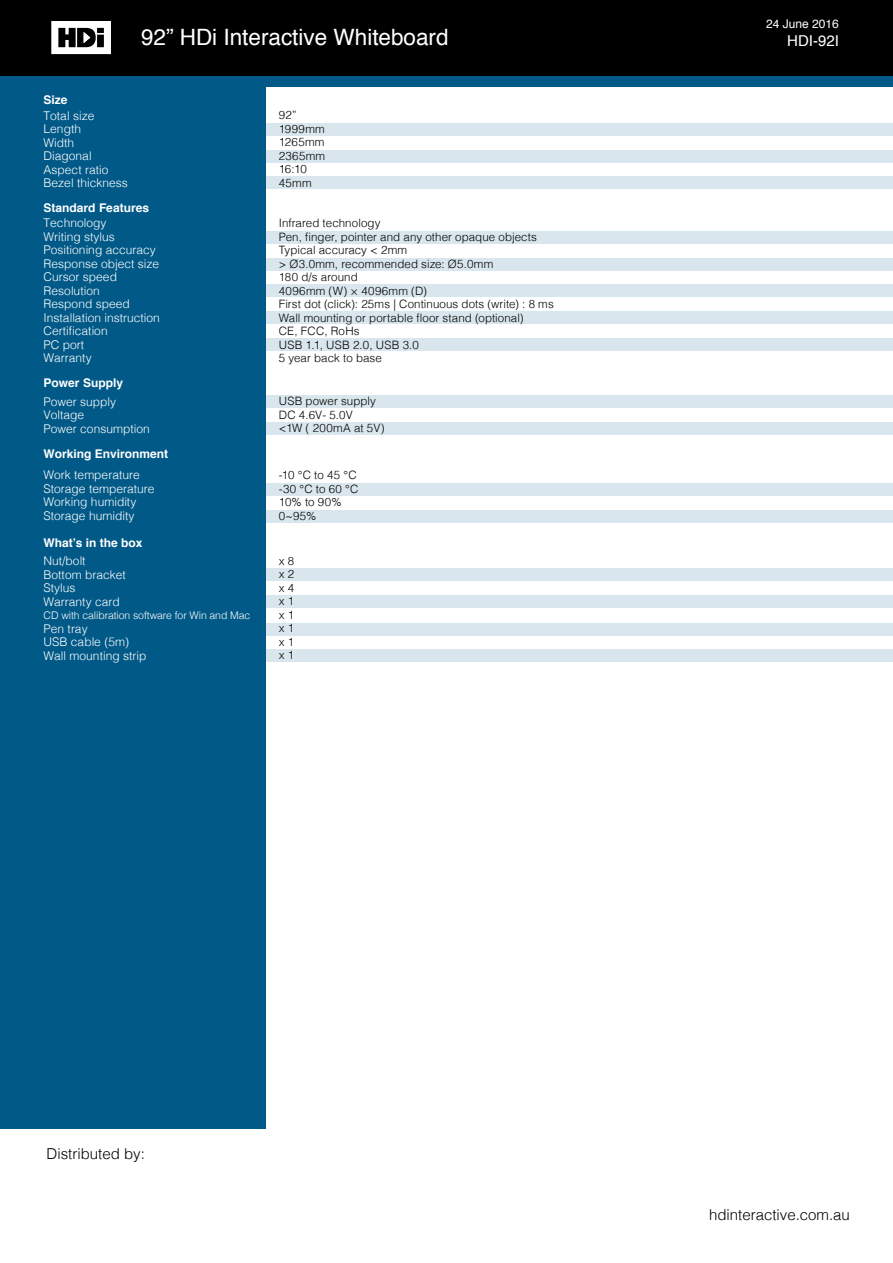
<style>
.page{position:relative;width:893px;height:1263px;background:#fff}
.page>*{position:absolute;margin:0;border:0;box-sizing:border-box;transform-origin:0 0}
.t1{font:22.5px "Helvetica";color:#fff}
.t2{font:300 15px "Helvetica";color:#000}
.t3{font:15px "Helvetica";color:#fff}
.t4{font:300 12px/13.5px "Helvetica";color:#fff}
.t5{font:700 12px "Helvetica";color:#fff}
.t6{font:12px "Helvetica";color:#fff}
.t7{font:300 11.55px/13.5px "Helvetica";letter-spacing:.01em;color:#000}
.t8{font:300 10.5px "Helvetica";letter-spacing:-.01em;color:#fff}
</style>
<div class="page">
<div style="left:0;top:41px;width:893px;height:46px;background:#005987"></div>
<div style="left:0;top:0;width:893px;height:75px;background:#000"></div>
<svg style="left:51px;top:21px;width:60px;height:33px"></svg>
<div style="left:0;top:86px;width:265px;height:1043px;background:#005987"></div>
<div style="left:264px;top:123px;width:629px;height:13px;background:#d9e6ed"></div>
<div style="left:264px;top:395px;width:629px;height:13px;background:#d9e6ed"></div>
<div style="left:264px;top:483px;width:629px;height:12px;background:#d9e6ed"></div>
<div style="left:264px;top:569px;width:629px;height:12px;background:#d9e6ed"></div>
<div style="left:264px;top:623px;width:629px;height:13px;background:#d9e6ed"></div>
<div style="left:264px;top:231px;width:629px;height:12px;background:#d9e6ed"></div>
<div style="left:264px;top:150px;width:629px;height:13px;background:#d9e6ed"></div>
<div style="left:264px;top:422px;width:629px;height:13px;background:#d9e6ed"></div>
<div style="left:264px;top:510px;width:629px;height:13px;background:#d9e6ed"></div>
<div style="left:264px;top:595px;width:629px;height:12px;background:#d9e6ed"></div>
<div style="left:264px;top:649px;width:629px;height:13px;background:#d9e6ed"></div>
<div style="left:264px;top:258px;width:629px;height:13px;background:#d9e6ed"></div>
<div style="left:264px;top:311px;width:629px;height:13px;background:#d9e6ed"></div>
<div style="left:264px;top:176px;width:629px;height:13px;background:#d9e6ed"></div>
<div style="left:264px;top:284px;width:629px;height:13px;background:#d9e6ed"></div>
<div style="left:264px;top:338px;width:629px;height:13px;background:#d9e6ed"></div>
<h1 class="t1" style="left:141px;top:20px;width:309px">92” HDi Interactive Whiteboard</h1>
<p class="t5" style="left:44px;top:90px;width:26px">Size</p>
<p class="t4" style="left:44px;top:108px;width:86px">Total size<br>Length<br>Width<br>Diagonal<br>Aspect ratio<br>Bezel thickness</p>
<p class="t7" style="left:279px;top:108px;width:48px">92”<br>1999mm<br>1265mm<br>2365mm<br>16:10<br>45mm</p>
<p class="t5" style="left:44px;top:198px;width:107px">Standard Features</p>
<p class="t4" style="left:44px;top:216px;width:118px">Technology<br>Writing stylus<br>Positioning accuracy<br>Response object size<br>Cursor speed<br>Resolution<br>Respond speed<br>Installation instruction<br>Certification<br>PC port<br>Warranty</p>
<p class="t5" style="left:44px;top:373px;width:81px">Power Supply</p>
<p class="t4" style="left:44px;top:394px;width:108px">Power supply<br>Voltage<br>Power consumption</p>
<p class="t4" style="left:44px;top:467px;width:112px">Work temperature<br>Storage temperature<br>Working humidity<br>Storage humidity</p>
<p class="t4" style="left:44px;top:553px;width:84px">Nut/bolt<br>Bottom bracket<br>Stylus<br>Warranty card</p>
<p class="t8" style="left:44px;top:607px;width:208px">CD with calibration software for Win and Mac</p>
<p class="t4" style="left:44px;top:621px;width:104px">Pen tray<br>USB cable (5m)<br>Wall mounting strip</p>
<p class="t5" style="left:44px;top:444px;width:126px">Working Environment</p>
<p class="t5" style="left:44px;top:533px;width:100px">What’s in the box</p>
<p class="t7" style="left:279px;top:215px;width:277px">Infrared technology<br>Pen, finger, pointer and any other opaque objects<br>Typical accuracy &lt; 2mm<br>&gt; Ø3.0mm, recommended size: Ø5.0mm<br>180 d/s around<br>4096mm (W) × 4096mm (D)<br>First dot (click): 25ms | Continuous dots (write) : 8 ms<br>Wall mounting or portable floor stand (optional)<br>CE, FCC, RoHs<br>USB 1.1, USB 2.0, USB 3.0<br>5 year back to base</p>
<p class="t7" style="left:279px;top:394px;width:107px">USB power supply<br>DC 4.6V- 5.0V<br>&lt;1W ( 200mA at 5V)</p>
<p class="t7" style="left:279px;top:467px;width:81px">-10 °C to 45 °C -30 °C to 60 °C<br>10% to 90%<br>0~95%</p>
<p class="t7" style="left:279px;top:553px;width:17px;text-align:justify">x 8 x 2 x 4 x 1 x 1 x 1 x 1 x 1</p>
<p class="t6" style="left:766px;top:14px;width:74px">24 June 2016</p>
<p class="t3" style="left:787px;top:29px;width:53px">HDI-92I</p>
<p class="t2" style="left:47px;top:1141px;width:100px">Distributed by:</p>
<p class="t2" style="left:709px;top:1202px;width:142px">hdinteractive.com.au</p>
</div>
